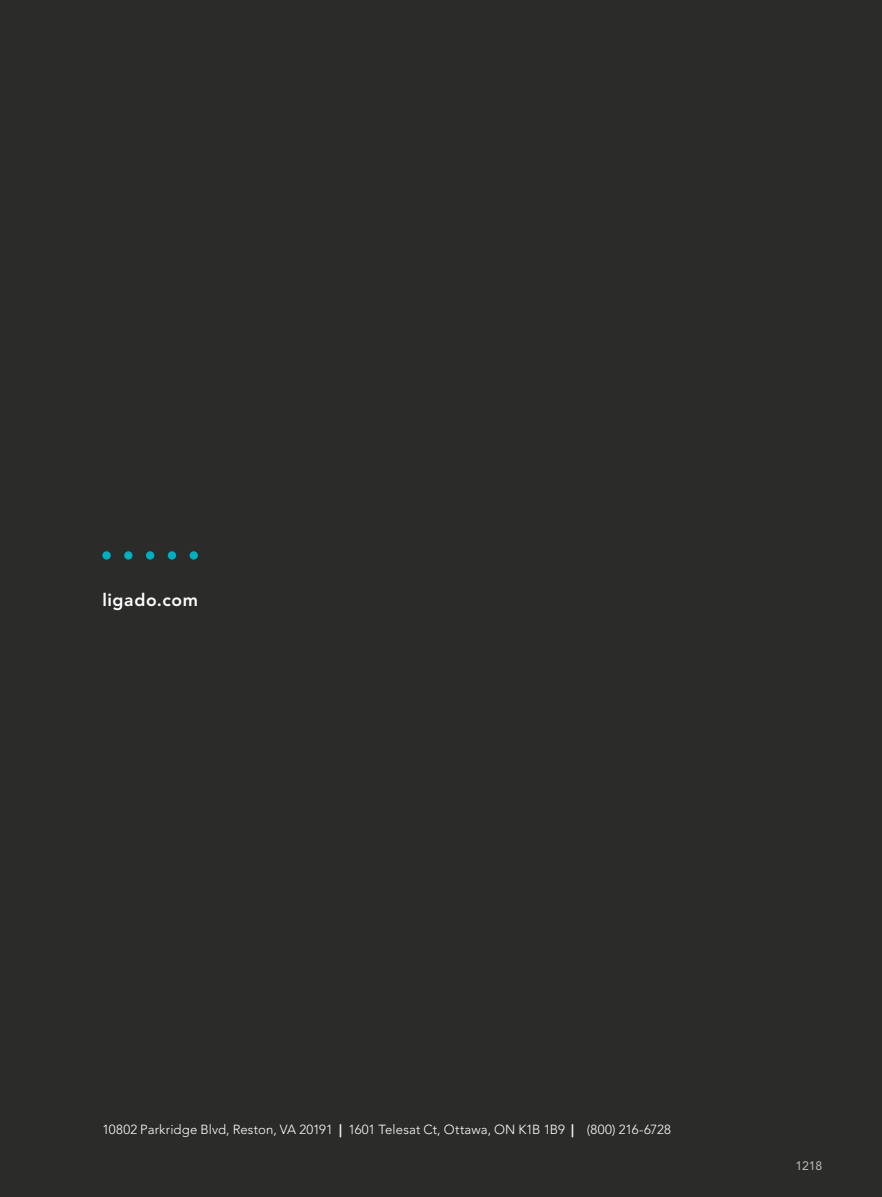
<style>
.page{position:relative;width:882px;height:1197px;background:#2b2b2a}
.page>*{position:absolute;margin:0;border:0;box-sizing:border-box;transform-origin:0 0}
.t1{font:800 17.5px "Avenir LT Std";letter-spacing:.035em;color:#fff}
.t2{font:300 13.12px "Avenir LT Std";letter-spacing:.005em;color:#fff}
.t3{font:12.25px "Avenir LT Std";color:#bcbdbd}
.s1{font-weight:800}
</style>
<div class="page">
<div style="left:102px;top:551px;width:9px;height:9px;background:#00aec0;border-radius:50%"></div>
<div style="left:124px;top:551px;width:9px;height:9px;background:#00aec0;border-radius:50%"></div>
<div style="left:146px;top:551px;width:8px;height:9px;background:#00aec0;border-radius:50%"></div>
<div style="left:168px;top:551px;width:8px;height:9px;background:#00aec0;border-radius:50%"></div>
<div style="left:190px;top:551px;width:8px;height:9px;background:#00aec0;border-radius:50%"></div>
<h1 class="t1" style="left:102px;top:589px;width:97px">ligado.com</h1>
<p class="t2" style="left:102px;top:1122px;width:570px">10802 Parkridge Blvd, Reston, VA 20191 <span class="s1">|</span> 1601 Telesat Ct, Ottawa, ON K1B 1B9 <span class="s1">|</span> (800) 216-6728</p>
<p class="t3" style="left:796px;top:1158px;width:28px">1218</p>
</div>
